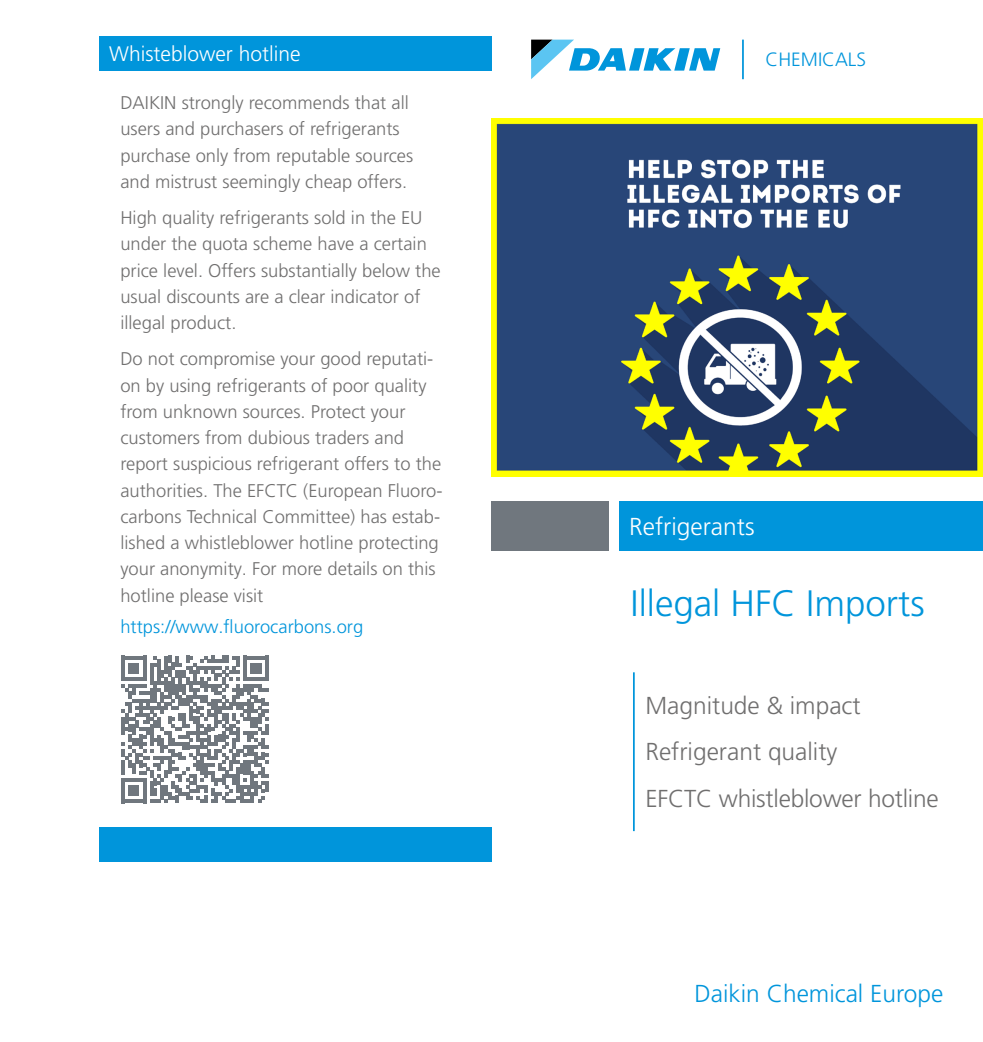
<style>
.page{position:relative;width:983px;height:1042px;background:#fff}
.page>*{position:absolute;margin:0;border:0;box-sizing:border-box;transform-origin:0 0}
.t1{font:300 36.75px "Frutiger LT Pro";color:#0095db}
.t2{font:300 24.5px/46.4px "Frutiger LT Pro";color:#706f6f}
.t3{font:300 24.5px "Frutiger LT Pro";color:#0095db}
.t4{font:300 24.5px "Frutiger LT Pro";color:#fff}
.t5{font:300 21px "Frutiger LT Pro";color:#fff}
.t6{font:300 19.25px "Frutiger LT Pro";color:#0095db}
.t7{font:300 18.38px/26.2px "Frutiger LT Pro";color:#706f6f}
.t8{font:300 18.38px "Frutiger LT Pro";color:#0095db}
</style>
<div class="page">
<svg style="left:531px;top:40px;width:189px;height:39px"></svg>
<div style="left:99px;top:827px;width:392px;height:35px;background:#0095db"></div>
<img style="left:491px;top:119px;width:491px;height:357px">
<div style="left:619px;top:501px;width:363px;height:50px;background:#0095db"></div>
<div style="left:491px;top:501px;width:118px;height:50px;background:#70777e"></div>
<div style="left:99px;top:36px;width:392px;height:34px;background:#0095db"></div>
<hr style="left:632px;top:672px;width:2px;height:159px;background:#0095db">
<svg style="left:121px;top:656px;width:147px;height:147px"></svg>
<hr style="left:741px;top:40px;width:2px;height:39px;background:#0095db">
<p class="t5" style="left:109px;top:41px;width:193px">Whisteblower hotline</p>
<p class="t7" style="left:120px;top:90px;width:294px">DAIKIN strongly recommends that all users and purchasers of refrigerants purchase only from reputable sources and mistrust seemingly cheap offers.</p>
<p class="t7" style="left:120px;top:205px;width:322px">High quality refrigerants sold in the EU under the quota scheme have a certain price level. Offers substantially below the usual discounts are a clear indicator of illegal product.</p>
<p class="t7" style="left:120px;top:346px;width:323px">Do not compromise your good reputati&shy;on by using refrigerants of poor quality from unknown sources. Protect your customers from dubious traders and report suspicious refrigerant offers to the authorities. The EFCTC (European Fluoro&shy;carbons Technical Committee) has estab&shy;lished a whistleblower hotline protecting your anonymity. For more details on this hotline please visit</p>
<p class="t8" style="left:120px;top:616px;width:244px">https://www.fluorocarbons.org</p>
<p class="t6" style="left:765px;top:48px;width:102px">CHEMICALS</p>
<h2 class="t4" style="left:629px;top:512px;width:127px">Refrigerants</h2>
<h1 class="t1" style="left:630px;top:581px;width:295px">Illegal HFC Imports</h1>
<h2 class="t2" style="left:645px;top:682px;width:295px">Magnitude &amp; impact<br>Refrigerant quality<br>EFCTC whistleblower hotline</h2>
<h2 class="t3" style="left:694px;top:979px;width:250px">Daikin Chemical Europe</h2>
</div>
